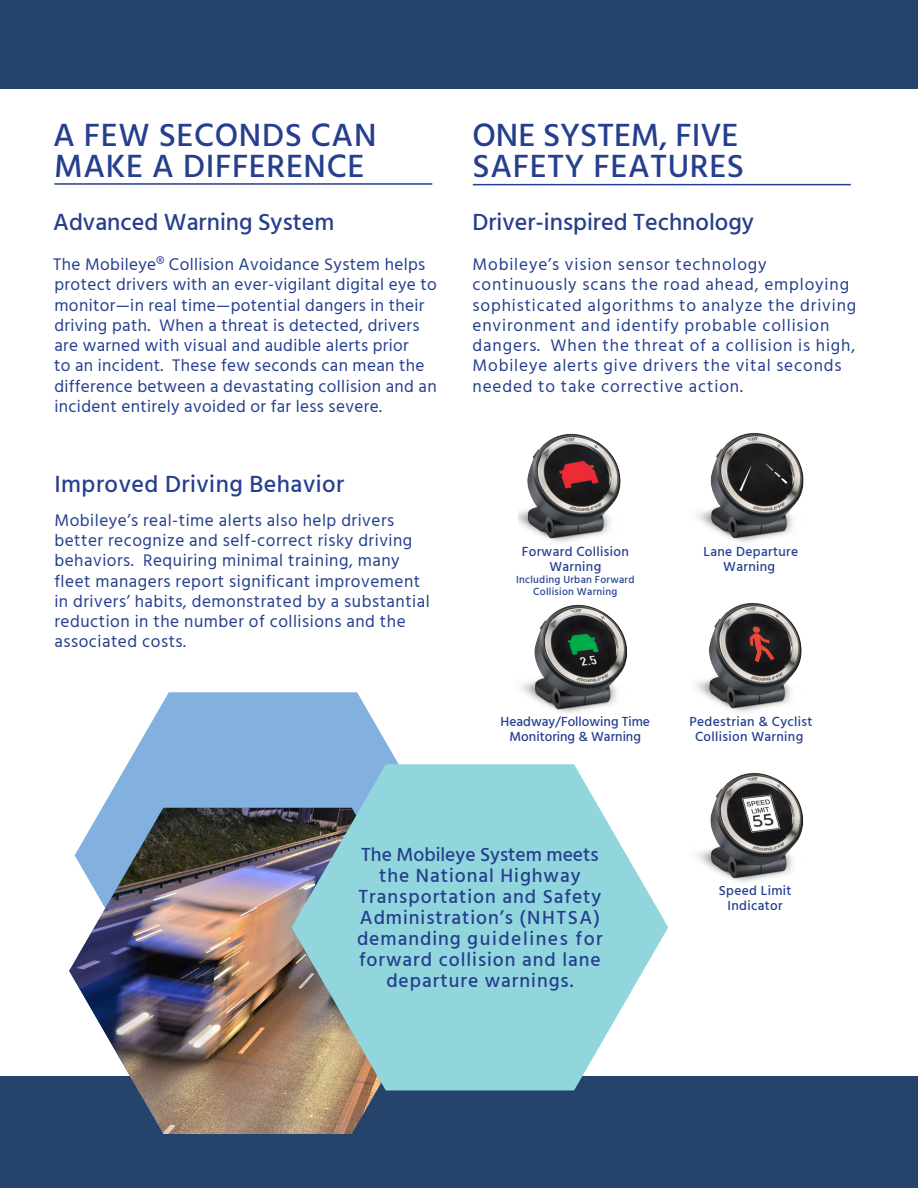
<style>
.page{position:relative;width:918px;height:1188px;background:#25436b}
.page>*{position:absolute;margin:0;border:0;box-sizing:border-box;transform-origin:0 0}
.t1{font:500 33px/31.5px "Hind Siliguri";letter-spacing:.02em;color:#253f8e}
.t2{font:500 24px "Hind Siliguri";color:#253f8e}
.t3{font:500 24px "Hind Siliguri";letter-spacing:.02em;color:#253f8e}
.t4{font:500 19.5px/21px "Hind Siliguri";letter-spacing:.05em;color:#253f8e;text-align:center}
.t5{font:17.25px/20.2px "Hind Siliguri";letter-spacing:.03em;color:#253f8e}
.t6{font:17.25px/20.2px "Hind Siliguri";letter-spacing:.05em;color:#253f8e}
.t7{font:500 13.5px/15px "Hind Siliguri";letter-spacing:.025em;color:#253f8e;text-align:center}
.t8{font:500 13.5px/15px "Hind Siliguri";color:#253f8e;text-align:center}
.t9{font:500 10.5px/12px "Hind Siliguri";letter-spacing:.025em;color:#253f8e;text-align:center}
</style>
<div class="page">
<div style="left:0;top:90px;width:918px;height:986px;background:#fff"></div>
<img style="left:518px;top:433px;width:103px;height:109px">
<img style="left:695px;top:603px;width:107px;height:109px">
<img style="left:521px;top:604px;width:107px;height:109px">
<img style="left:696px;top:773px;width:108px;height:109px">
<img style="left:697px;top:433px;width:107px;height:109px">
<hr style="left:54px;top:183px;width:378px;height:2px;background:#253f8e">
<hr style="left:473px;top:184px;width:378px;height:1px;background:#253f8e">
<svg style="left:102px;top:692px;width:297px;height:116px;fill:#82b1e0"></svg>
<img style="left:69px;top:808px;width:377px;height:326px">
<svg style="left:292px;top:764px;width:376px;height:326px;background:#9ccfd5"></svg>
<p class="t1" style="left:53px;top:121px;width:325px">A FEW SECONDS CAN<br>MAKE A DIFFERENCE</p>
<p class="t2" style="left:53px;top:204px;width:283px">Advanced Warning System</p>
<p class="t5" style="left:53px;top:255px;width:385px">The Mobileye® Collision Avoidance System helps protect drivers with an ever-vigilant digital eye to monitor—in real time—potential dangers in their driving path. When a threat is detected, drivers are warned with visual and audible alerts prior<br>to an incident. These few seconds can mean the difference between a devastating collision and an incident entirely avoided or far less severe.</p>
<p class="t3" style="left:54px;top:467px;width:291px">Improved Driving Behavior</p>
<p class="t5" style="left:54px;top:511px;width:377px">Mobileye’s real-time alerts also help drivers better recognize and self-correct risky driving behaviors. Requiring minimal training, many fleet managers report significant improvement in drivers’ habits, demonstrated by a substantial reduction in the number of collisions and the associated costs.</p>
<p class="t1" style="left:472px;top:121px;width:273px">ONE SYSTEM, FIVE<br>SAFETY FEATURES</p>
<p class="t2" style="left:472px;top:204px;width:283px">Driver-inspired Technology</p>
<p class="t6" style="left:472px;top:255px;width:385px">Mobileye’s vision sensor technology continuously scans the road ahead, employing sophisticated algorithms to analyze the driving environment and identify probable collision dangers. When the threat of a collision is high, Mobileye alerts give drivers the vital seconds needed to take corrective action.</p>
<p class="t7" style="left:522px;top:544px;width:109px">Forward Collision<br>Warning</p>
<p class="t9" style="left:516px;top:574px;width:120px">Including Urban Forward<br>Collision Warning</p>
<p class="t7" style="left:704px;top:544px;width:96px">Lane Departure<br>Warning</p>
<p class="t8" style="left:501px;top:714px;width:151px">Headway/Following Time<br>Monitoring &amp; Warning</p>
<p class="t7" style="left:689px;top:714px;width:125px">Pedestrian &amp; Cyclist<br>Collision Warning</p>
<p class="t4" style="left:357px;top:845px;width:247px">The Mobileye System meets the National Highway<br>Transportation and Safety<br>Administration’s (NHTSA) demanding guidelines for forward collision and lane departure warnings.</p>
<p class="t7" style="left:719px;top:883px;width:74px">Speed Limit<br>Indicator</p>
</div>
